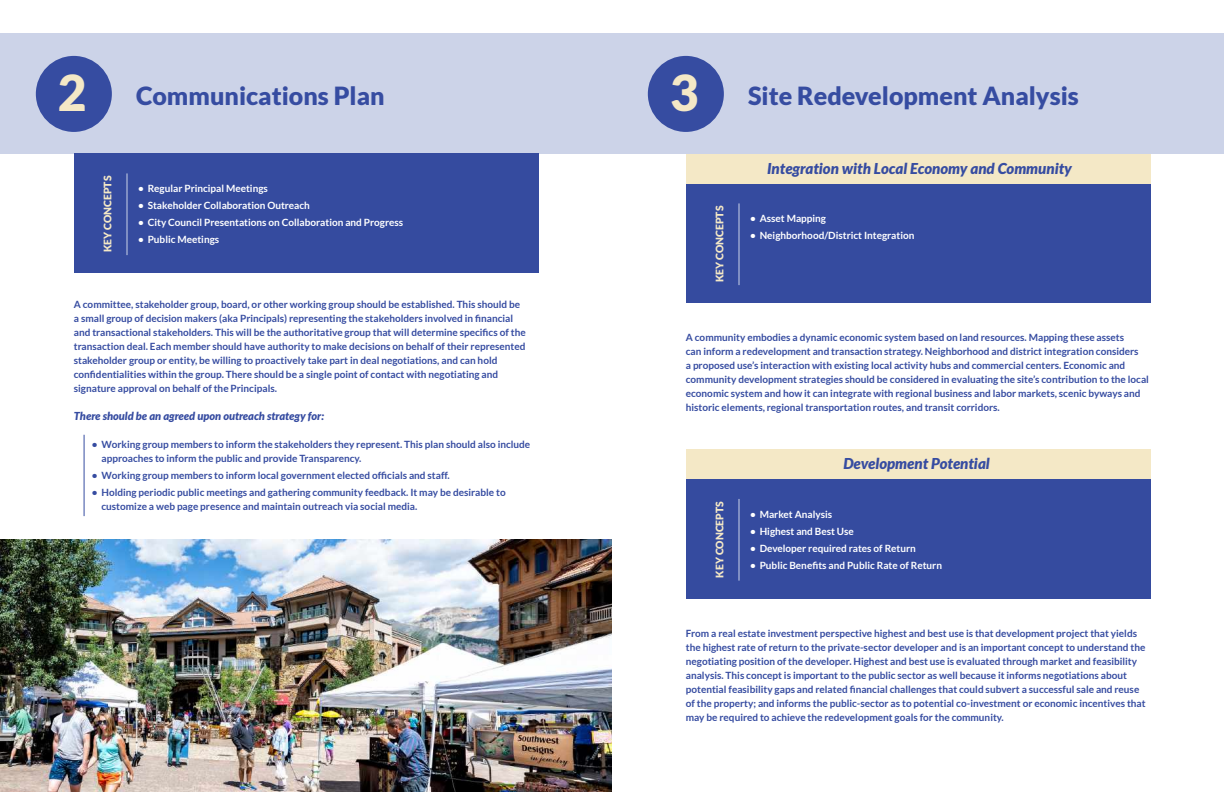
<style>
.page{position:relative;width:1224px;height:792px;background:#fff}
.page>*{position:absolute;margin:0;border:0;box-sizing:border-box;transform-origin:0 0}
.t1{font:900 25px "Lato";color:#364ca1}
.t2{font:italic 900 15px "Lato";color:#364ca1}
.t3{font:italic 900 11px "Lato";color:#364ca1}
.t4{font:900 10.4px "Lato";color:#f4e8c6}
.t5{font:700 10px/14px "Lato";color:#364ca1}
.t6{font:700 10px "Lato";color:#fff}
.s1{font-size:49.5px;color:#f4e8c6}
</style>
<div class="page">
<div style="left:0;top:34px;width:612px;height:120px;background:#ccd3e8"></div>
<div style="left:612px;top:34px;width:612px;height:120px;background:#ccd3e8"></div>
<div style="left:36px;top:56px;width:76px;height:76px;background:#364ca1;border-radius:50%"></div>
<div style="left:648px;top:56px;width:76px;height:76px;background:#364ca1;border-radius:50%"></div>
<div style="left:74px;top:154px;width:465px;height:119px;background:#354b9f"></div>
<div style="left:686px;top:184px;width:465px;height:119px;background:#354b9f"></div>
<div style="left:686px;top:479px;width:465px;height:119px;background:#354b9f"></div>
<div style="left:686px;top:154px;width:465px;height:30px;background:#f4e8c6"></div>
<div style="left:686px;top:449px;width:465px;height:30px;background:#f4e8c6"></div>
<hr style="left:126px;top:173px;width:2px;height:82px;background:#ccd3e8">
<hr style="left:738px;top:203px;width:2px;height:82px;background:#ccd3e8">
<hr style="left:738px;top:499px;width:2px;height:82px;background:#ccd3e8">
<hr style="left:84px;top:435px;width:1px;height:81px;background:#364ca1">
<img style="left:0;top:540px;width:612px;height:252px">
<h1 class="t1" style="left:58px;top:81px;width:328px"><span class="s1">2</span> Communications Plan</h1>
<h1 class="t1" style="left:670px;top:81px;width:411px"><span class="s1">3</span> Site Redevelopment Analysis</h1>
<p class="t4" style="left:102px;top:252px;width:78px;rotate:-90deg">KEY CONCEPTS</p>
<p class="t6" style="left:138px;top:183px;width:131px">• Regular Principal Meetings</p>
<p class="t6" style="left:138px;top:200px;width:173px">• Stakeholder Collaboration Outreach</p>
<p class="t6" style="left:138px;top:217px;width:267px">• City Council Presentations on Collaboration and Progress</p>
<p class="t6" style="left:138px;top:234px;width:83px">• Public Meetings</p>
<p class="t5" style="left:74px;top:298px;width:453px">A committee, stakeholder group, board, or other working group should be established. This should be a small group of decision makers (aka Principals) representing the stakeholders involved in financial and transactional stakeholders. This will be the authoritative group that will determine specifics of the transaction deal. Each member should have authority to make decisions on behalf of their represented stakeholder group or entity, be willing to proactively take part in deal negotiations, and can hold confidentialities within the group. There should be a single point of contact with negotiating and signature approval on behalf of the Principals.</p>
<p class="t3" style="left:74px;top:410px;width:252px">There should be an agreed upon outreach strategy for:</p>
<p class="t5" style="left:102px;top:438px;width:430px;text-indent:-10px">• Working group members to inform the stakeholders they represent. This plan should also include approaches to inform the public and provide Transparency.</p>
<p class="t5" style="left:92px;top:469px;width:359px">• Working group members to inform local government elected officials and staff.</p>
<p class="t5" style="left:102px;top:486px;width:406px;text-indent:-10px">• Holding periodic public meetings and gathering community feedback. It may be desirable to customize a web page presence and maintain outreach via social media.</p>
<p class="t4" style="left:714px;top:282px;width:78px;rotate:-90deg">KEY CONCEPTS</p>
<h2 class="t2" style="left:767px;top:160px;width:306px">Integration with Local Economy and Community</h2>
<p class="t6" style="left:750px;top:213px;width:78px">• Asset Mapping</p>
<p class="t6" style="left:750px;top:230px;width:166px">• Neighborhood/District Integration</p>
<p class="t5" style="left:686px;top:331px;width:465px">A community embodies a dynamic economic system based on land resources. Mapping these assets<br>can inform a redevelopment and transaction strategy. Neighborhood and district integration considers<br>a proposed use’s interaction with existing local activity hubs and commercial centers. Economic and community development strategies should be considered in evaluating the site’s contribution to the local economic system and how it can integrate with regional business and labor markets, scenic byways and historic elements, regional transportation routes, and transit corridors.</p>
<p class="t4" style="left:714px;top:578px;width:78px;rotate:-90deg">KEY CONCEPTS</p>
<h2 class="t2" style="left:843px;top:455px;width:148px">Development Potential</h2>
<p class="t6" style="left:750px;top:508px;width:84px">• Market Analysis</p>
<p class="t6" style="left:750px;top:525px;width:105px">• Highest and Best Use</p>
<p class="t6" style="left:750px;top:542px;width:167px">• Developer required rates of Return</p>
<p class="t6" style="left:750px;top:559px;width:193px">• Public Benefits and Public Rate of Return</p>
<p class="t5" style="left:686px;top:626px;width:461px">From a real estate investment perspective highest and best use is that development project that yields the highest rate of return to the private-sector developer and is an important concept to understand the negotiating position of the developer. Highest and best use is evaluated through market and feasibility analysis. This concept is important to the public sector as well because it informs negotiations about potential feasibility gaps and related financial challenges that could subvert a successful sale and reuse of the property; and informs the public-sector as to potential co-investment or economic incentives that may be required to achieve the redevelopment goals for the community.</p>
</div>
